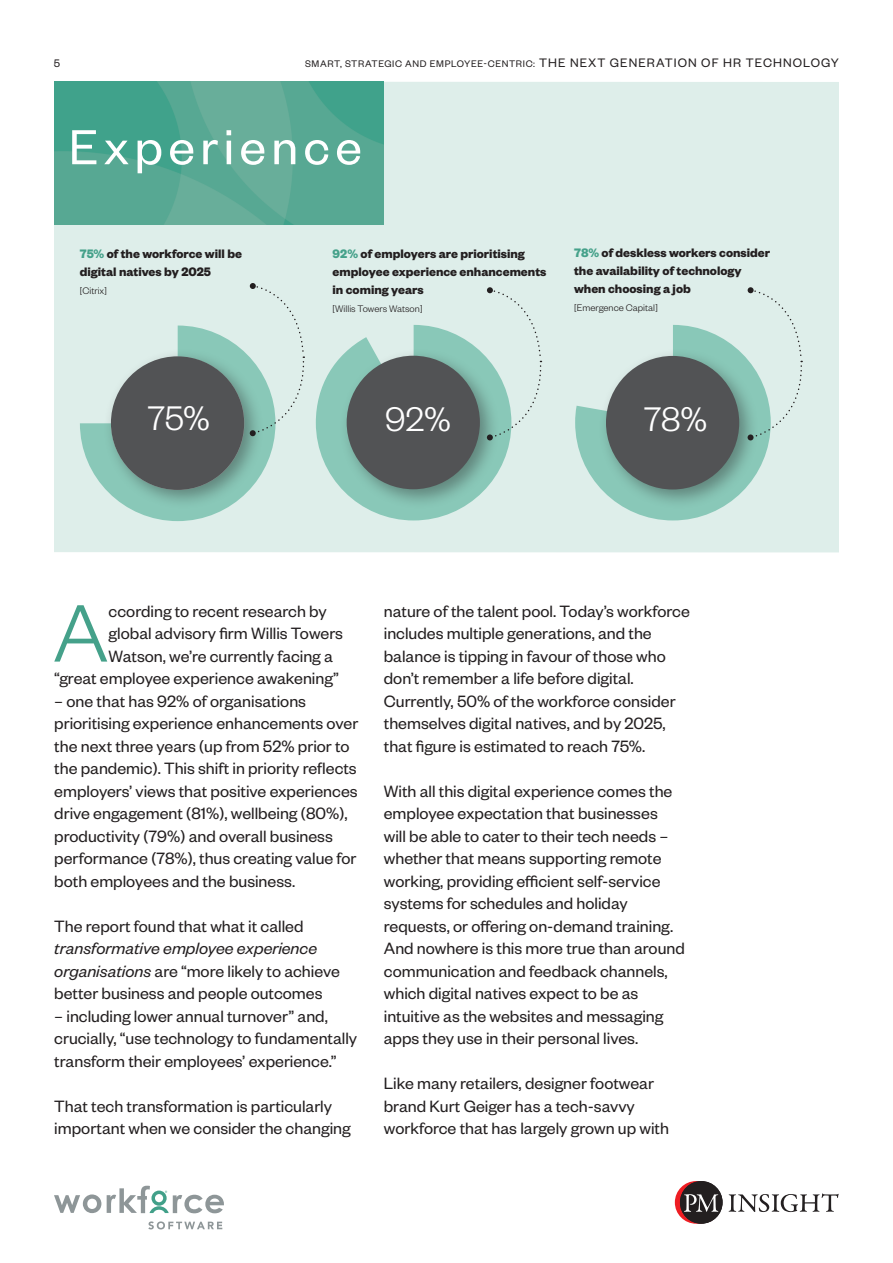
<style>
.page{position:relative;width:893px;height:1263px;background:#fff}
.page>*{position:absolute;margin:0;border:0;box-sizing:border-box;transform-origin:0 0}
.t1{font:300 89.4px "Founders Grotesk";color:#45a18a}
.t2{font:54px "Founders Grotesk";letter-spacing:.1em;color:#fff}
.t3{font:300 37.5px "Founders Grotesk";color:#fff}
.t4{font:18px/22.5px "Founders Grotesk";color:#231f20}
.t5{font:700 13.5px/18px "Founders Grotesk";color:#231f20}
.t6{font:12px "Founders Grotesk";color:#231f20}
.t7{font:10.5px "Founders Grotesk";letter-spacing:.06em;color:#231f20}
.t8{font:300 10.5px "Founders Grotesk";color:#231f20}
.s1{font-size:13.5px}
.s2{color:#45a18a}
.s3{font-style:italic}
</style>
<div class="page">
<svg style="left:729px;top:1193px;width:110px;height:19px"></svg>
<svg style="left:680px;top:1181px;width:43px;height:43px"></svg>
<svg style="left:675px;top:1181px;width:43px;height:43px"></svg>
<svg style="left:148px;top:1221px;width:74px;height:8px"></svg>
<svg style="left:54px;top:1194px;width:47px;height:19px"></svg>
<svg style="left:107px;top:1186px;width:117px;height:27px"></svg>
<div style="left:54px;top:82px;width:785px;height:470px;background:#deeeea"></div>
<svg style="left:80px;top:283px;width:225px;height:238px"></svg>
<svg style="left:316px;top:287px;width:226px;height:233px"></svg>
<svg style="left:575px;top:287px;width:228px;height:233px"></svg>
<img style="left:54px;top:82px;width:329px;height:143px">
<p class="t6" style="left:54px;top:56px;width:8px">5</p>
<p class="t7" style="left:305px;top:58px;width:535px">SMART, STRATEGIC AND EMPLOYEE-CENTRIC: <span class="s1">THE NEXT GENERATION OF HR TECHNOLOGY</span></p>
<h2 class="t2" style="left:69px;top:114px;width:294px">Experience</h2>
<p class="t5" style="left:80px;top:244px;width:164px"><span class="s2">75%</span> of the workforce will be digital natives by 2025</p>
<p class="t8" style="left:80px;top:285px;width:29px">[Citrix]</p>
<p class="t5" style="left:333px;top:244px;width:215px"><span class="s2">92%</span> of employers are prioritising employee experience enhancements in coming years</p>
<p class="t8" style="left:333px;top:303px;width:92px">[Willis Towers Watson]</p>
<p class="t5" style="left:574px;top:243px;width:198px"><span class="s2">78%</span> of deskless workers consider the availability of technology when choosing a job</p>
<p class="t8" style="left:574px;top:302px;width:85px">[Emergence Capital]</p>
<h3 class="t3" style="left:147px;top:396px;width:64px">75%</h3>
<h3 class="t3" style="left:385px;top:396px;width:67px">92%</h3>
<h3 class="t3" style="left:644px;top:396px;width:65px">78%</h3>
<h1 class="t1" style="left:53px;top:579px;width:57px">A</h1>
<p class="t4" style="left:109px;top:599px;width:220px">ccording to recent research by</p>
<p class="t4" style="left:109px;top:621px;width:236px">global advisory firm Willis Towers</p>
<p class="t4" style="left:109px;top:644px;width:226px">Watson, we’re currently facing a</p>
<p class="t4" style="left:54px;top:666px;width:286px">“great employee experience awakening”</p>
<p class="t4" style="left:54px;top:689px;width:306px">– one that has 92% of organisations prioritising experience enhancements over the next three years (up from 52% prior to the pandemic). This shift in priority reflects employers’ views that positive experiences drive engagement (81%), wellbeing (80%), productivity (79%) and overall business performance (78%), thus creating value for both employees and the business.</p>
<p class="t4" style="left:54px;top:914px;width:251px">The report found that what it called</p>
<p class="t4" style="left:54px;top:936px;width:287px"><span class="s3">transformative employee experience organisations</span> are “more likely to achieve better business and people outcomes</p>
<p class="t4" style="left:54px;top:1004px;width:304px">– including lower annual turnover” and, crucially, “use technology to fundamentally transform their employees’ experience.”</p>
<p class="t4" style="left:54px;top:1094px;width:298px">That tech transformation is particularly important when we consider the changing</p>
<p class="t4" style="left:384px;top:599px;width:307px">nature of the talent pool. Today’s workforce includes multiple generations, and the balance is tipping in favour of those who don’t remember a life before digital.<br>Currently, 50% of the workforce consider themselves digital natives, and by 2025, that figure is estimated to reach 75%.</p>
<p class="t4" style="left:384px;top:779px;width:303px">With all this digital experience comes the employee expectation that businesses<br>will be able to cater to their tech needs – whether that means supporting remote working, providing efficient self-service systems for schedules and holiday requests, or offering on-demand training.<br>And nowhere is this more true than around communication and feedback channels, which digital natives expect to be as intuitive as the websites and messaging apps they use in their personal lives.</p>
<p class="t4" style="left:384px;top:1071px;width:287px">Like many retailers, designer footwear brand Kurt Geiger has a tech-savvy workforce that has largely grown up with</p>
</div>
